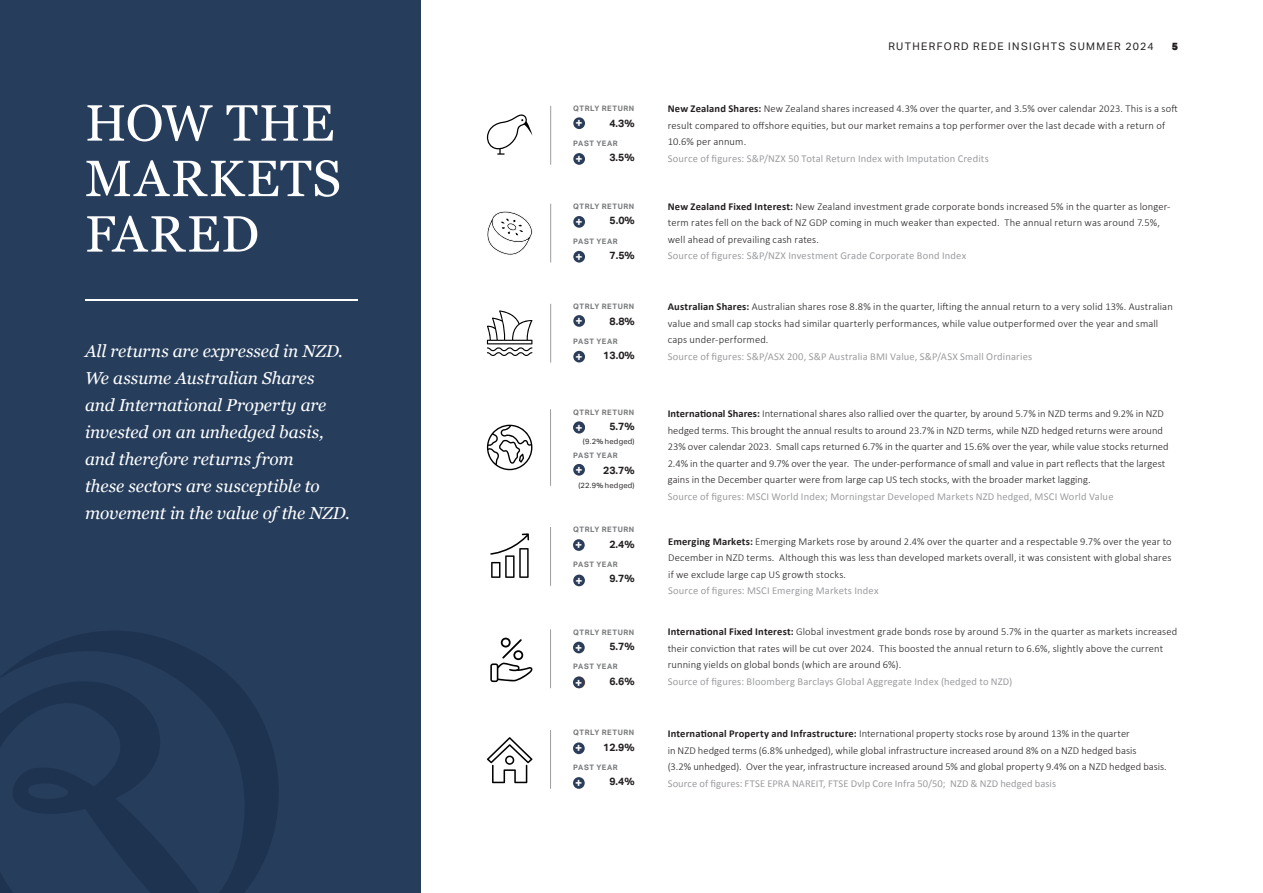
<style>
.page{position:relative;width:1263px;height:893px;background:#fff}
.page>*{position:absolute;margin:0;border:0;box-sizing:border-box;transform-origin:0 0}
.t1{font:51px/55.5px "Georgia";letter-spacing:.02em;color:#fff}
.t2{font:italic 17.25px/27px "Georgia";letter-spacing:-.005em;color:#fff}
.t3{font:700 12px "Aktiv Grotesk";color:#fff}
.t4{font:300 10.5px/16.5px "Calibri";letter-spacing:.01em;color:#231f20}
.t5{font:10.5px "Calibri";letter-spacing:.015em;color:#9c9da0}
.t6{font:700 10.5px "Aktiv Grotesk";color:#231f20}
.t7{font:10.5px "Aktiv Grotesk";letter-spacing:.13em;color:#231f20}
.t8{font:900 10.5px "Aktiv Grotesk";color:#231f20}
.t9{font:700 7.5px "Aktiv Grotesk";letter-spacing:.08em;color:#77797b}
.t10{font:7.5px "Aktiv Grotesk";letter-spacing:.03em;color:#2c292a}
.s1{font-weight:700}
</style>
<div class="page">
<div style="left:0;top:0;width:421px;height:893px;background:#263d5c"></div>
<hr style="left:85px;top:299px;width:273px;height:1px;background:#fff">
<svg style="left:0;top:631px;width:278px;height:262px"></svg>
<div style="left:573px;top:575px;width:12px;height:11px;background:#2b3d59;border-radius:50%"></div>
<hr style="left:550px;top:527px;width:1px;height:59px;background:#9c9da0">
<svg style="left:490px;top:533px;width:39px;height:45px"></svg>
<hr style="left:550px;top:106px;width:1px;height:59px;background:#9c9da0">
<svg style="left:486px;top:114px;width:46px;height:41px"></svg>
<div style="left:573px;top:153px;width:12px;height:12px;background:#2b3d59;border-radius:50%"></div>
<div style="left:573px;top:117px;width:12px;height:12px;background:#2b3d59;border-radius:50%"></div>
<div style="left:573px;top:464px;width:12px;height:12px;background:#2b3d59;border-radius:50%"></div>
<hr style="left:550px;top:409px;width:1px;height:77px;background:#9c9da0">
<svg style="left:487px;top:425px;width:45px;height:45px"></svg>
<div style="left:573px;top:422px;width:12px;height:11px;background:#2b3d59;border-radius:50%"></div>
<div style="left:573px;top:777px;width:12px;height:12px;background:#2b3d59;border-radius:50%"></div>
<div style="left:573px;top:742px;width:12px;height:12px;background:#2b3d59;border-radius:50%"></div>
<hr style="left:550px;top:730px;width:1px;height:59px;background:#9c9da0">
<svg style="left:487px;top:737px;width:45px;height:46px"></svg>
<div style="left:573px;top:251px;width:12px;height:12px;background:#2b3d59;border-radius:50%"></div>
<div style="left:573px;top:216px;width:12px;height:12px;background:#2b3d59;border-radius:50%"></div>
<hr style="left:550px;top:204px;width:1px;height:58px;background:#9c9da0">
<svg style="left:487px;top:211px;width:46px;height:44px"></svg>
<hr style="left:550px;top:304px;width:1px;height:59px;background:#9c9da0">
<svg style="left:487px;top:310px;width:45px;height:46px"></svg>
<div style="left:573px;top:351px;width:12px;height:11px;background:#2b3d59;border-radius:50%"></div>
<div style="left:573px;top:315px;width:12px;height:12px;background:#2b3d59;border-radius:50%"></div>
<hr style="left:550px;top:629px;width:1px;height:59px;background:#9c9da0">
<svg style="left:490px;top:638px;width:43px;height:44px"></svg>
<div style="left:573px;top:676px;width:12px;height:12px;background:#2b3d59;border-radius:50%"></div>
<div style="left:573px;top:642px;width:12px;height:11px;background:#2b3d59;border-radius:50%"></div>
<div style="left:573px;top:539px;width:12px;height:12px;background:#2b3d59;border-radius:50%"></div>
<p class="t7" style="left:888px;top:40px;width:267px">RUTHERFORD REDE INSIGHTS SUMMER 2024</p>
<p class="t8" style="left:1172px;top:39px;width:8px">5</p>
<h1 class="t1" style="left:85px;top:93px;width:258px">HOW THE<br>MARKETS<br>FARED</h1>
<p class="t4" style="left:668px;top:100px;width:511px"><span class="s1">New Zealand Shares:</span> New Zealand shares increased 4.3% over the quarter, and 3.5% over calendar 2023. This is a soft result compared to offshore equities, but our market remains a top performer over the last decade with a return of<br>10.6% per annum.</p>
<p class="t9" style="left:573px;top:104px;width:63px">QTRLY RETURN</p>
<p class="t9" style="left:573px;top:139px;width:46px">PAST YEAR</p>
<p class="t3" style="left:576px;top:152px;width:9px">+</p>
<p class="t6" style="left:609px;top:117px;width:27px">4.3%</p>
<p class="t6" style="left:609px;top:152px;width:27px">3.5%</p>
<p class="t3" style="left:576px;top:116px;width:9px">+</p>
<p class="t5" style="left:668px;top:151px;width:323px">Source of figures: S&amp;P/NZX 50 Total Return Index with Imputation Credits</p>
<p class="t4" style="left:668px;top:198px;width:504px"><span class="s1">New Zealand Fixed Interest:</span> New Zealand investment grade corporate bonds increased 5% in the quarter as longer&shy;term rates fell on the back of NZ GDP coming in much weaker than expected. The annual return was around 7.5%, well ahead of prevailing cash rates.</p>
<p class="t5" style="left:668px;top:249px;width:300px">Source of figures: S&amp;P/NZX Investment Grade Corporate Bond Index</p>
<p class="t9" style="left:573px;top:202px;width:63px">QTRLY RETURN</p>
<p class="t9" style="left:573px;top:237px;width:46px">PAST YEAR</p>
<p class="t3" style="left:576px;top:215px;width:9px">+</p>
<p class="t6" style="left:609px;top:215px;width:27px">5.0%</p>
<p class="t6" style="left:609px;top:249px;width:27px">7.5%</p>
<p class="t3" style="left:576px;top:250px;width:9px">+</p>
<h2 class="t2" style="left:85px;top:337px;width:266px">All returns are expressed in NZD.<br>We assume Australian Shares<br>and International Property are invested on an unhedged basis, and therefore returns from<br>these sectors are susceptible to movement in the value of the NZD.</h2>
<p class="t9" style="left:573px;top:302px;width:63px">QTRLY RETURN</p>
<p class="t9" style="left:573px;top:337px;width:46px">PAST YEAR</p>
<p class="t3" style="left:576px;top:350px;width:9px">+</p>
<p class="t6" style="left:609px;top:315px;width:27px">8.8%</p>
<p class="t6" style="left:603px;top:349px;width:33px">13.0%</p>
<p class="t3" style="left:576px;top:314px;width:9px">+</p>
<p class="t9" style="left:573px;top:408px;width:63px">QTRLY RETURN</p>
<p class="t10" style="left:583px;top:437px;width:53px">(9.2% hedged)</p>
<p class="t10" style="left:578px;top:481px;width:58px">(22.9% hedged)</p>
<p class="t6" style="left:609px;top:420px;width:27px">5.7%</p>
<p class="t6" style="left:603px;top:464px;width:33px">23.7%</p>
<p class="t3" style="left:575px;top:421px;width:9px">+</p>
<p class="t9" style="left:573px;top:451px;width:46px">PAST YEAR</p>
<p class="t3" style="left:575px;top:463px;width:9px">+</p>
<p class="t9" style="left:573px;top:525px;width:63px">QTRLY RETURN</p>
<p class="t9" style="left:573px;top:560px;width:46px">PAST YEAR</p>
<p class="t6" style="left:609px;top:538px;width:27px">2.4%</p>
<p class="t6" style="left:609px;top:573px;width:27px">9.7%</p>
<p class="t3" style="left:575px;top:538px;width:9px">+</p>
<p class="t3" style="left:575px;top:573px;width:9px">+</p>
<p class="t9" style="left:573px;top:628px;width:63px">QTRLY RETURN</p>
<p class="t9" style="left:573px;top:662px;width:46px">PAST YEAR</p>
<p class="t3" style="left:575px;top:675px;width:9px">+</p>
<p class="t6" style="left:609px;top:640px;width:27px">5.7%</p>
<p class="t6" style="left:609px;top:675px;width:27px">6.6%</p>
<p class="t3" style="left:575px;top:640px;width:9px">+</p>
<p class="t3" style="left:577px;top:675px;width:6px">-</p>
<p class="t9" style="left:573px;top:728px;width:63px">QTRLY RETURN</p>
<p class="t9" style="left:573px;top:763px;width:46px">PAST YEAR</p>
<p class="t3" style="left:575px;top:741px;width:9px">+</p>
<p class="t6" style="left:603px;top:741px;width:33px">12.9%</p>
<p class="t6" style="left:609px;top:776px;width:27px">9.4%</p>
<p class="t3" style="left:575px;top:776px;width:9px">+</p>
<p class="t4" style="left:668px;top:298px;width:506px"><span class="s1">Australian Shares:</span> Australian shares rose 8.8% in the quarter, lifting the annual return to a very solid 13%. Australian value and small cap stocks had similar quarterly performances, while value outperformed over the year and small caps under-performed.</p>
<p class="t5" style="left:668px;top:349px;width:366px">Source of figures: S&amp;P/ASX 200, S&amp;P Australia BMI Value, S&amp;P/ASX Small Ordinaries</p>
<p class="t4" style="left:668px;top:405px;width:502px"><span class="s1">International Shares:</span> International shares also rallied over the quarter, by around 5.7% in NZD terms and 9.2% in NZD hedged terms. This brought the annual results to around 23.7% in NZD terms, while NZD hedged returns were around 23% over calendar 2023. Small caps returned 6.7% in the quarter and 15.6% over the year, while value stocks returned 2.4% in the quarter and 9.7% over the year. The under-performance of small and value in part reflects that the largest gains in the December quarter were from large cap US tech stocks, with the broader market lagging.</p>
<p class="t5" style="left:668px;top:489px;width:447px">Source of figures: MSCI World Index; Morningstar Developed Markets NZD hedged, MSCI World Value</p>
<p class="t4" style="left:668px;top:533px;width:505px;text-align:justify"><span class="s1">Emerging Markets:</span> Emerging Markets rose by around 2.4% over the quarter and a respectable 9.7% over the year to December in NZD terms. Although this was less than developed markets overall, it was consistent with global shares if we exclude large cap US growth stocks.</p>
<p class="t5" style="left:668px;top:583px;width:212px">Source of figures: MSCI Emerging Markets Index</p>
<p class="t4" style="left:668px;top:623px;width:511px"><span class="s1">International Fixed Interest:</span> Global investment grade bonds rose by around 5.7% in the quarter as markets increased their conviction that rates will be cut over 2024. This boosted the annual return to 6.6%, slightly above the current running yields on global bonds (which are around 6%).</p>
<p class="t5" style="left:668px;top:674px;width:346px">Source of figures: Bloomberg Barclays Global Aggregate Index (hedged to NZD)</p>
<p class="t4" style="left:668px;top:725px;width:501px"><span class="s1">International Property and Infrastructure:</span> International property stocks rose by around 13% in the quarter<br>in NZD hedged terms (6.8% unhedged), while global infrastructure increased around 8% on a NZD hedged basis<br>(3.2% unhedged). Over the year, infrastructure increased around 5% and global property 9.4% on a NZD hedged basis.</p>
<p class="t5" style="left:668px;top:776px;width:390px">Source of figures: FTSE EPRA NAREIT, FTSE Dvlp Core Infra 50/50; NZD &amp; NZD hedged basis</p>
</div>
